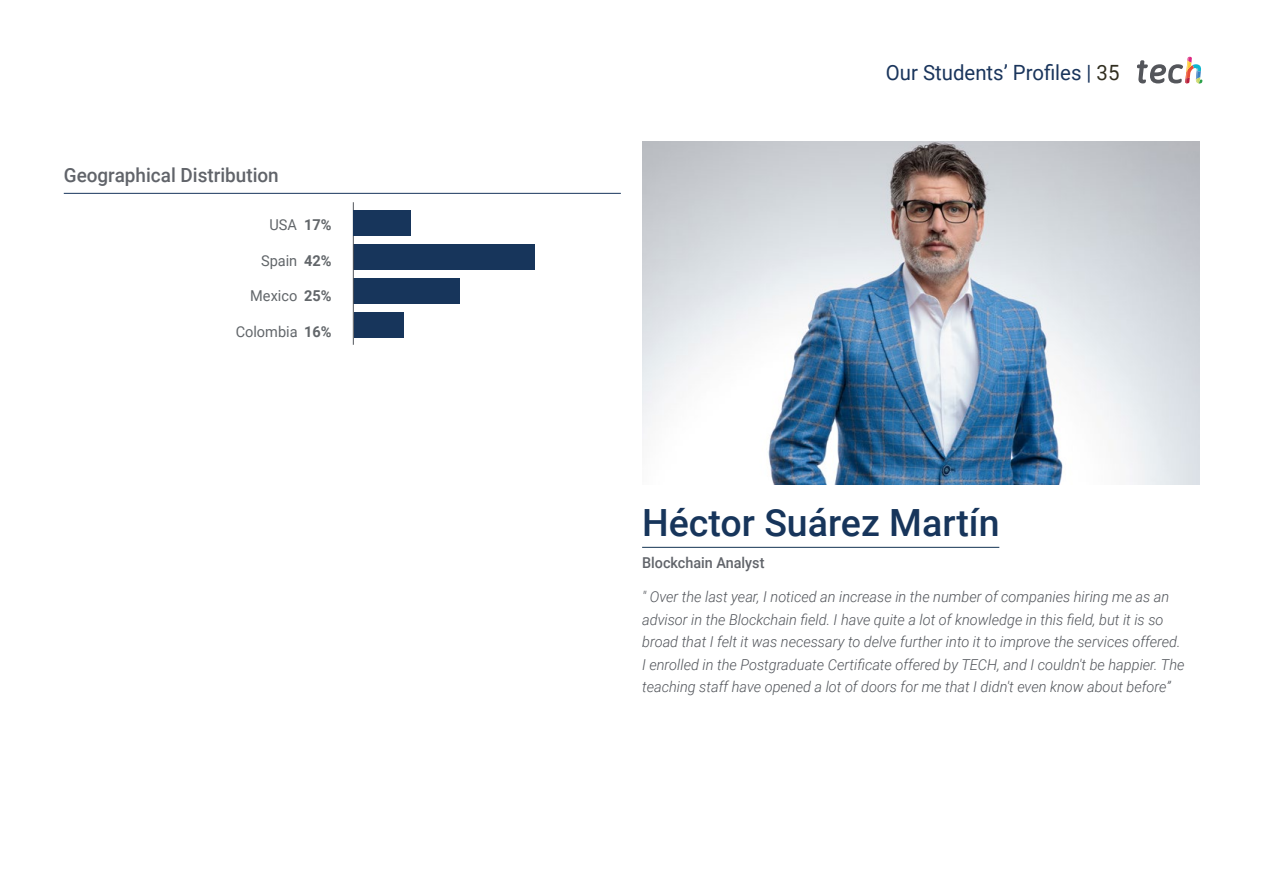
<style>
.page{position:relative;width:1263px;height:893px;background:#fff}
.page>*{position:absolute;margin:0;border:0;box-sizing:border-box;transform-origin:0 0}
.t1{font:500 37.5px "Roboto";color:#17355b}
.t2{font:21px "Roboto";color:#1a355c}
.t3{font:500 19.5px "Roboto";color:#61646a}
.t4{font:italic 300 15px/22.5px "Roboto";color:#52555b}
.t5{font:15px "Roboto";color:#62666a}
.t6{font:500 15px "Roboto";color:#61646a;scale:.96 1}
.s1{font-weight:700}
.s2{color:#312e20}
</style>
<div class="page">
<svg style="left:1137px;top:57px;width:65px;height:27px"></svg>
<hr style="left:642px;top:547px;width:357px;height:1px;background:#123352">
<img style="left:642px;top:141px;width:557px;height:343px">
<hr style="left:64px;top:193px;width:557px;height:1px;background:#17355b">
<div style="left:353px;top:279px;width:107px;height:25px;background:#17355b"></div>
<div style="left:353px;top:245px;width:181px;height:25px;background:#17355b"></div>
<div style="left:354px;top:313px;width:50px;height:25px;background:#17355b"></div>
<hr style="left:353px;top:202px;width:1px;height:143px;background:#52555b">
<div style="left:354px;top:211px;width:57px;height:25px;background:#17355b"></div>
<h3 class="t3" style="left:64px;top:161px;width:217px">Geographical Distribution</h3>
<p class="t5" style="left:269px;top:214px;width:64px">USA <span class="s1">17%</span></p>
<p class="t5" style="left:261px;top:250px;width:72px">Spain <span class="s1">42%</span></p>
<p class="t5" style="left:250px;top:285px;width:83px">Mexico <span class="s1">25%</span></p>
<p class="t5" style="left:236px;top:321px;width:98px">Colombia <span class="s1">16%</span></p>
<h2 class="t2" style="left:886px;top:57px;width:235px">Our Students’ Profiles | <span class="s2">35</span></h2>
<h1 class="t1" style="left:642px;top:496px;width:359px">Héctor Suárez Martín</h1>
<p class="t6" style="left:642px;top:552px;width:129px">Blockchain Analyst</p>
<p class="t4" style="left:642px;top:585px;width:544px">" Over the last year, I noticed an increase in the number of companies hiring me as an advisor in the Blockchain field. I have quite a lot of knowledge in this field, but it is so broad that I felt it was necessary to delve further into it to improve the services offered.<br>I enrolled in the Postgraduate Certificate offered by TECH, and I couldn't be happier. The teaching staff have opened a lot of doors for me that I didn't even know about before”</p>
</div>
